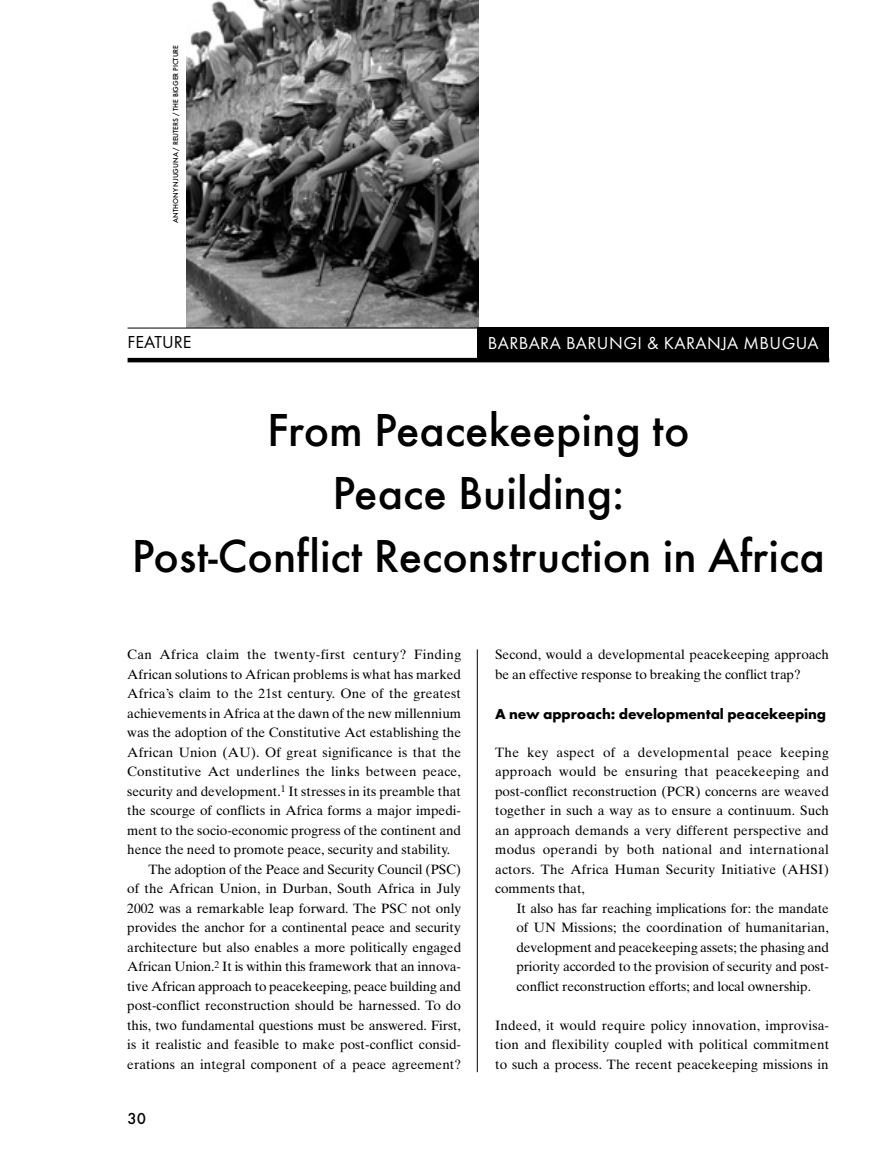
<style>
.page{position:relative;width:893px;height:1170px;background:#fff}
.page>*{position:absolute;margin:0;border:0;box-sizing:border-box;transform-origin:0 0}
.t1{font:500 48px/63px "Futura T";color:#000;text-align:center}
.t2{font:18px "Futura T";letter-spacing:.025em;color:#fff}
.t3{font:18px "Futura T";color:#000}
.t4{font:500 16.5px "Futura T";color:#000}
.t5{font:700 15px "Futura T";letter-spacing:-.005em;color:#000}
.t6{font:13.5px/19.5px "Times Ten";color:#000}
.t7{font:13.5px "Times Ten";letter-spacing:.025em;color:#000}
.t8{font:13.5px "Times Ten";letter-spacing:.02em;color:#000}
.t9{font:500 7.5px "Futura T";color:#000}
</style>
<div class="page">
<img style="left:187px;top:0;width:291px;height:327px">
<div style="left:478px;top:328px;width:351px;height:34px;background:#000"></div>
<hr style="left:128px;top:327px;width:701px;height:1px;background:#000">
<hr style="left:128px;top:358px;width:701px;height:4px;background:#000">
<hr style="left:477px;top:649px;width:1px;height:422px;background:#000">
<p class="t9" style="left:171px;top:222px;width:179px;rotate:-90deg">ANTHONY NJUGUNA / REUTERS / THE BIGGER PICTURE</p>
<p class="t3" style="left:128px;top:331px;width:65px">FEATURE</p>
<p class="t2" style="left:488px;top:333px;width:332px">BARBARA BARUNGI &amp; KARANJA MBUGUA</p>
<p class="t1" style="left:132px;top:398px;width:694px">From Peacekeeping to<br>Peace Building:<br>Post-Conflict Reconstruction in Africa</p>
<p class="t7" style="left:127px;top:646px;width:335px">Can Africa claim the twenty-first century? Finding</p>
<p class="t6" style="left:127px;top:664px;width:335px">African solutions to African problems is what has marked</p>
<p class="t6" style="left:127px;top:683px;width:335px">Africa’s claim to the 21st century. One of the greatest</p>
<p class="t6" style="left:127px;top:703px;width:335px">achievements in Africa at the dawn of the new millennium</p>
<p class="t6" style="left:127px;top:722px;width:335px">was the adoption of the Constitutive Act establishing the</p>
<p class="t6" style="left:127px;top:742px;width:335px">African Union (AU). Of great significance is that the</p>
<p class="t6" style="left:127px;top:761px;width:335px">Constitutive Act underlines the links between peace,</p>
<p class="t6" style="left:127px;top:781px;width:335px">security and development.<sup>1</sup> It stresses in its preamble that</p>
<p class="t6" style="left:127px;top:800px;width:335px">the scourge of conflicts in Africa forms a major impedi-</p>
<p class="t6" style="left:127px;top:820px;width:335px">ment to the socio-economic progress of the continent and</p>
<p class="t6" style="left:127px;top:839px;width:324px">hence the need to promote peace, security and stability.</p>
<p class="t6" style="left:149px;top:859px;width:314px">The adoption of the Peace and Security Council (PSC)</p>
<p class="t6" style="left:127px;top:878px;width:335px">of the African Union, in Durban, South Africa in July</p>
<p class="t6" style="left:127px;top:898px;width:335px">2002 was a remarkable leap forward. The PSC not only</p>
<p class="t6" style="left:127px;top:917px;width:335px">provides the anchor for a continental peace and security</p>
<p class="t6" style="left:127px;top:937px;width:335px">architecture but also enables a more politically engaged</p>
<p class="t6" style="left:127px;top:956px;width:335px">African Union.<sup>2</sup> It is within this framework that an innova-</p>
<p class="t6" style="left:127px;top:976px;width:335px">tive African approach to peacekeeping, peace building and</p>
<p class="t6" style="left:127px;top:995px;width:335px">post-conflict reconstruction should be harnessed. To do</p>
<p class="t6" style="left:127px;top:1015px;width:335px">this, two fundamental questions must be answered. First,</p>
<p class="t6" style="left:127px;top:1034px;width:335px">is it realistic and feasible to make post-conflict consid-</p>
<p class="t6" style="left:127px;top:1054px;width:335px">erations an integral component of a peace agreement?</p>
<p class="t4" style="left:128px;top:1108px;width:20px">30</p>
<p class="t6" style="left:495px;top:644px;width:335px">Second, would a developmental peacekeeping approach be an effective response to breaking the conflict trap?</p>
<p class="t5" style="left:495px;top:705px;width:333px">A new approach: developmental peacekeeping</p>
<p class="t7" style="left:495px;top:744px;width:335px">The key aspect of a developmental peace keeping</p>
<p class="t8" style="left:495px;top:763px;width:335px">approach would be ensuring that peacekeeping and</p>
<p class="t6" style="left:495px;top:781px;width:335px">post-conflict reconstruction (PCR) concerns are weaved</p>
<p class="t6" style="left:495px;top:800px;width:335px">together in such a way as to ensure a continuum. Such</p>
<p class="t6" style="left:495px;top:820px;width:335px">an approach demands a very different perspective and</p>
<p class="t7" style="left:495px;top:841px;width:335px">modus operandi by both national and international</p>
<p class="t6" style="left:495px;top:859px;width:335px">actors. The Africa Human Security Initiative (AHSI)</p>
<p class="t6" style="left:495px;top:878px;width:91px">comments that,</p>
<p class="t6" style="left:516px;top:898px;width:314px">It also has far reaching implications for: the mandate</p>
<p class="t6" style="left:516px;top:917px;width:314px">of UN Missions; the coordination of humanitarian,</p>
<p class="t6" style="left:516px;top:937px;width:314px">development and peacekeeping assets; the phasing and</p>
<p class="t6" style="left:516px;top:956px;width:314px">priority accorded to the provision of security and post-</p>
<p class="t6" style="left:516px;top:976px;width:296px">conflict reconstruction efforts; and local ownership.</p>
<p class="t6" style="left:495px;top:1015px;width:336px;text-align:justify">Indeed, it would require policy innovation, improvisa&shy;tion and flexibility coupled with political commitment to such a process. The recent peacekeeping missions in</p>
</div>
